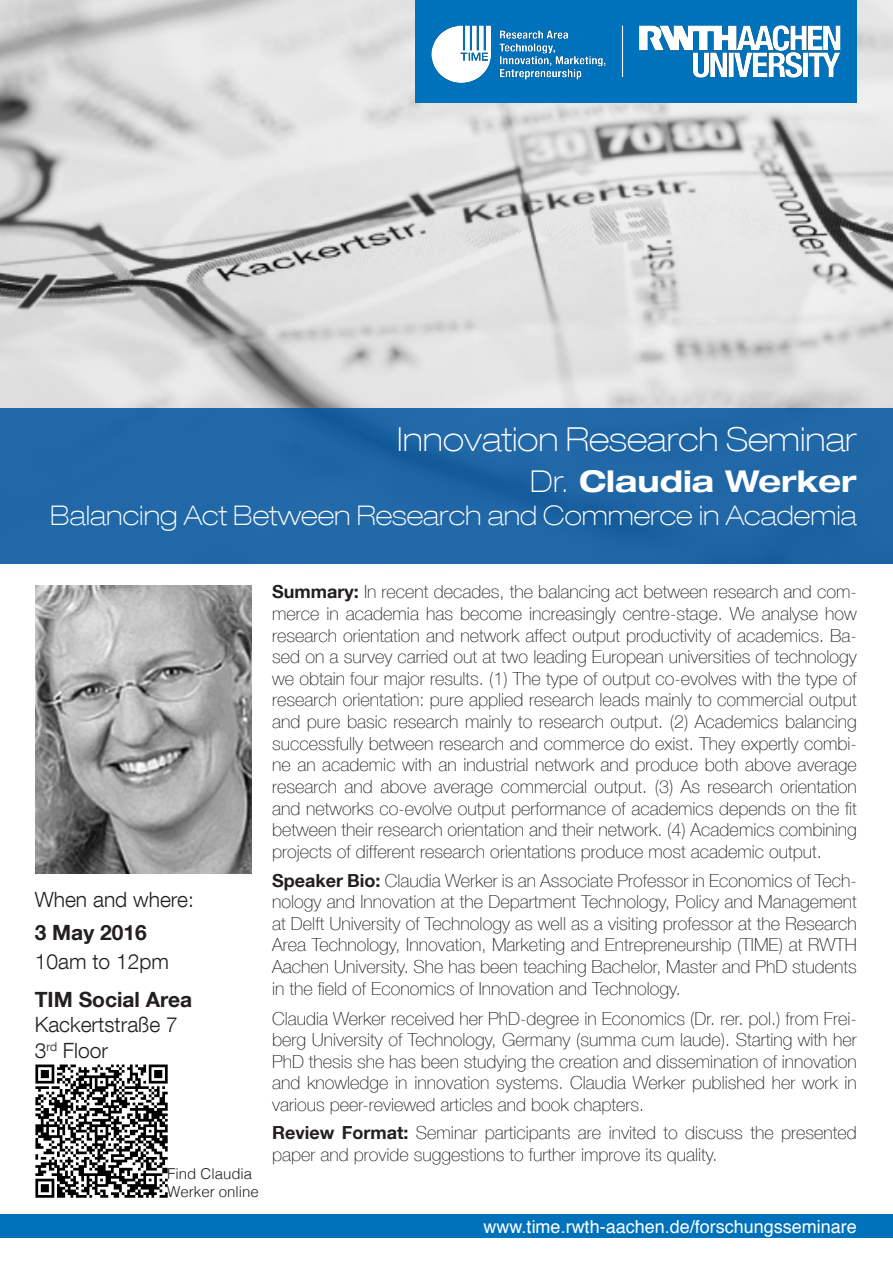
<style>
.page{position:relative;width:893px;height:1263px;background:#fff}
.page>*{position:absolute;margin:0;border:0;box-sizing:border-box;transform-origin:0 0}
.t1{font:100 expanded 33px "Helvetica Neue LT Com";color:#fff}
.t2{font:700 expanded 30px "Helvetica Neue LT Com";color:#fff}
.t3{font:100 expanded 27px "Helvetica Neue LT Com";color:#fff}
.t4{font:300 21px/25.2px "Helvetica Neue LT Com";color:#231f20}
.t5{font:700 21px "Helvetica Neue LT Com";color:#231f20}
.t6{font:100 18px/21.6px "Helvetica Neue LT Com";color:#231f20;text-align:justify}
.t7{font:18px "Helvetica";color:#fff}
.t8{font:300 15px/18px "Helvetica";color:#231f20}
.s1{font-weight:100}
.s2{font-weight:700}
</style>
<div class="page">
<img style="left:0;top:0;width:893px;height:408px">
<div style="left:0;top:1214px;width:893px;height:24px;background:#0072bc"></div>
<div style="left:0;top:408px;width:893px;height:155px;background:#2168a7"></div>
<img style="left:35px;top:1064px;width:133px;height:134px">
<img style="left:36px;top:586px;width:216px;height:288px">
<img style="left:416px;top:0;width:441px;height:102px">
<p class="t1" style="left:397px;top:419px;width:461px">Innovation Research Seminar</p>
<p class="t2" style="left:530px;top:462px;width:328px"><span class="s1">Dr.</span> Claudia Werker</p>
<p class="t3" style="left:50px;top:499px;width:808px">Balancing Act Between Research and Commerce in Academia</p>
<p class="t4" style="left:35px;top:886px;width:161px">When and where:</p>
<p class="t5" style="left:35px;top:919px;width:114px">3 May 2016</p>
<p class="t4" style="left:35px;top:949px;width:136px">10am to 12pm</p>
<p class="t4" style="left:35px;top:986px;width:159px"><span class="s2">TIM Social Area<br></span>Kackertstraße 7</p>
<p class="t4" style="left:35px;top:1037px;width:75px">3<sup>rd</sup> Floor</p>
<p class="t8" style="left:167px;top:1163px;width:93px">Find Claudia<br>Werker online</p>
<p class="t6" style="left:272px;top:581px;width:586px"><span class="s2">Summary:</span> In recent decades, the balancing act between research and com&shy;merce in academia has become increasingly centre-stage. We analyse how research orientation and network affect output productivity of academics. Ba&shy;sed on a survey carried out at two leading European universities of technology we obtain four major results. (1) The type of output co-evolves with the type of research orientation: pure applied research leads mainly to commercial output and pure basic research mainly to research output. (2) Academics balancing successfully between research and commerce do exist. They expertly combi&shy;ne an academic with an industrial network and produce both above average research and above average commercial output. (3) As research orientation and networks co-evolve output performance of academics depends on the fit between their research orientation and their network. (4) Academics combining projects of different research orientations produce most academic output.</p>
<p class="t6" style="left:272px;top:869px;width:586px"><span class="s2">Speaker Bio:</span> Claudia Werker is an Associate Professor in Economics of Tech&shy;nology and Innovation at the Department Technology, Policy and Management at Delft University of Technology as well as a visiting professor at the Research Area Technology, Innovation, Marketing and Entrepreneurship (TIME) at RWTH Aachen University. She has been teaching Bachelor, Master and PhD students in the field of Economics of Innovation and Technology.</p>
<p class="t6" style="left:272px;top:1007px;width:586px">Claudia Werker received her PhD-degree in Economics (Dr. rer. pol.) from Frei&shy;berg University of Technology, Germany (summa cum laude). Starting with her PhD thesis she has been studying the creation and dissemination of innovation and knowledge in innovation systems. Claudia Werker published her work in various peer-reviewed articles and book chapters.</p>
<p class="t6" style="left:272px;top:1121px;width:586px"><span class="s2">Review Format:</span> Seminar participants are invited to discuss the presented paper and provide suggestions to further improve its quality.</p>
<p class="t7" style="left:484px;top:1212px;width:375px">www.time.rwth-aachen.de/forschungsseminare</p>
</div>
